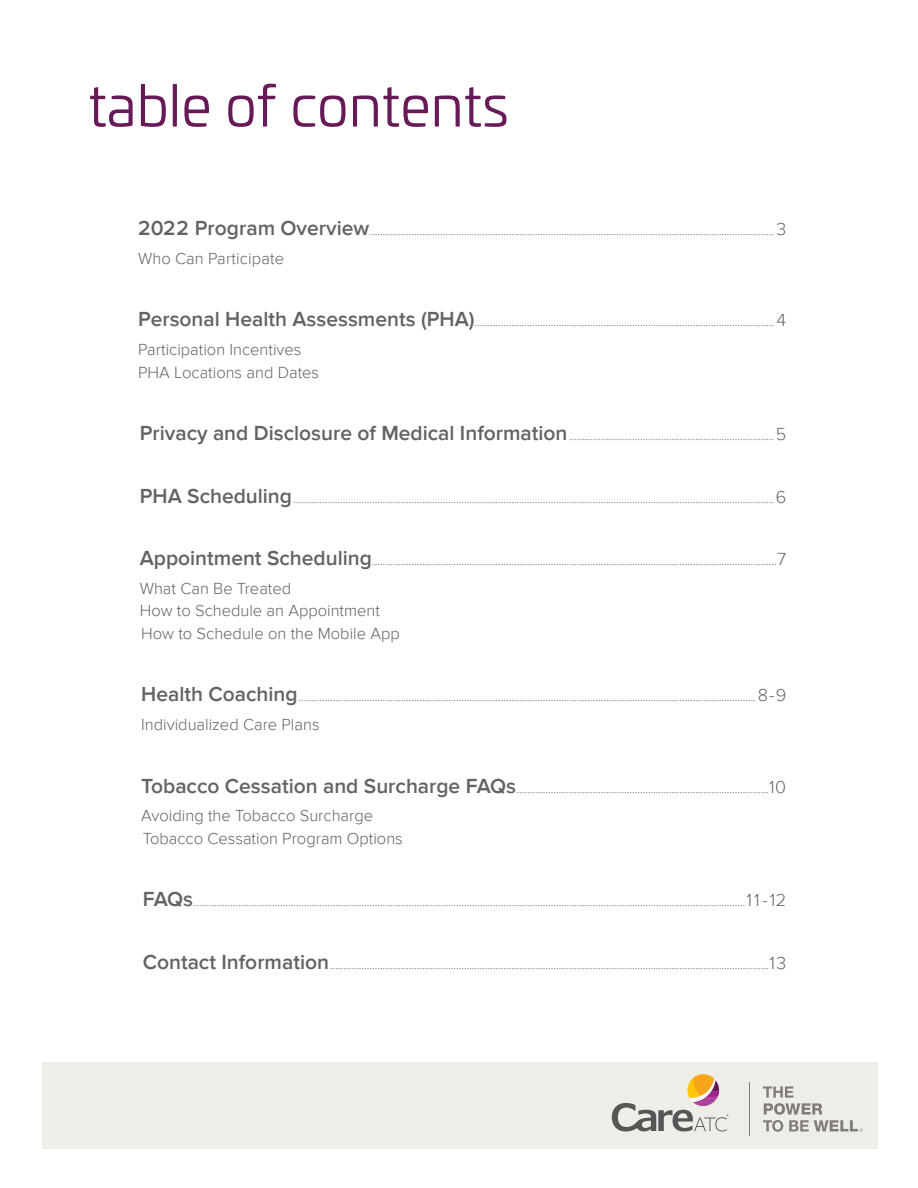
<style>
.page{position:relative;width:918px;height:1188px;background:#fff}
.page>*{position:absolute;margin:0;border:0;box-sizing:border-box;transform-origin:0 0}
.Page_Title_copy{font:57px "Univia Pro";color:#671a58}
.TOC_body_text{font:300 16.5px/22.5px "Proxima Nova";color:#636366}
.TOC_body_text-2{font:300 12px "Proxima Nova";color:#636366}
.s1{font-weight:600;font-size:21px}
.s2{font-size:18px}
</style>
<div class="page">
<div style="left:42px;top:1062px;width:836px;height:86px;background:#efede8"></div>
<svg style="left:612px;top:1074px;width:117px;height:58px"></svg>
<hr style="left:749px;top:1083px;width:1px;height:53px;background:#231f20">
<svg style="left:763px;top:1086px;width:100px;height:46px"></svg>
<p class="Page_Title_copy" style="left:89px;top:64px;width:422px">table of contents</p>
<p class="TOC_body_text-2" style="left:138px;top:224px;width:650px"><span class="s1">2022 Program Overview</span>.......................................................................................................................................................... <span class="s2">3</span></p>
<p class="TOC_body_text" style="left:138px;top:247px;width:147px">Who Can Participate</p>
<p class="TOC_body_text-2" style="left:138px;top:316px;width:650px"><span class="s1">Personal Health Assessments (PHA)</span>.................................................................................................................. <span class="s2">4</span></p>
<p class="TOC_body_text" style="left:138px;top:339px;width:182px">Participation Incentives<br>PHA Locations and Dates</p>
<p class="TOC_body_text-2" style="left:140px;top:429px;width:648px"><span class="s1">Privacy and Disclosure of Medical Information</span>..............................................................................<span class="s2">5</span></p>
<p class="TOC_body_text-2" style="left:140px;top:492px;width:648px"><span class="s1">PHA Scheduling</span>.......................................................................................................................................................................................<span class="s2">6</span></p>
<p class="TOC_body_text-2" style="left:140px;top:554px;width:648px"><span class="s1">Appointment Scheduling</span>..........................................................................................................................................................<span class="s2">7</span></p>
<p class="TOC_body_text" style="left:140px;top:577px;width:242px">What Can Be Treated<br>How to Schedule an Appointment</p>
<p class="TOC_body_text" style="left:141px;top:622px;width:260px">How to Schedule on the Mobile App</p>
<p class="TOC_body_text-2" style="left:141px;top:690px;width:647px"><span class="s1">Health Coaching</span>.............................................................................................................................................................................. <span class="s2">8-9</span></p>
<p class="TOC_body_text" style="left:141px;top:714px;width:180px">Individualized Care Plans</p>
<p class="TOC_body_text-2" style="left:141px;top:782px;width:647px"><span class="s1">Tobacco Cessation and Surcharge FAQs</span>................................................................................................<span class="s2">10</span></p>
<p class="TOC_body_text" style="left:141px;top:805px;width:233px">Avoiding the Tobacco Surcharge</p>
<p class="TOC_body_text" style="left:143px;top:827px;width:262px">Tobacco Cessation Program Options</p>
<p class="TOC_body_text-2" style="left:143px;top:896px;width:645px"><span class="s1">FAQs</span>..................................................................................................................................................................................................................<span class="s2">11 -12</span></p>
<p class="TOC_body_text-2" style="left:143px;top:958px;width:645px"><span class="s1">Contact Information</span>.......................................................................................................................................................................<span class="s2">13</span></p>
</div>
